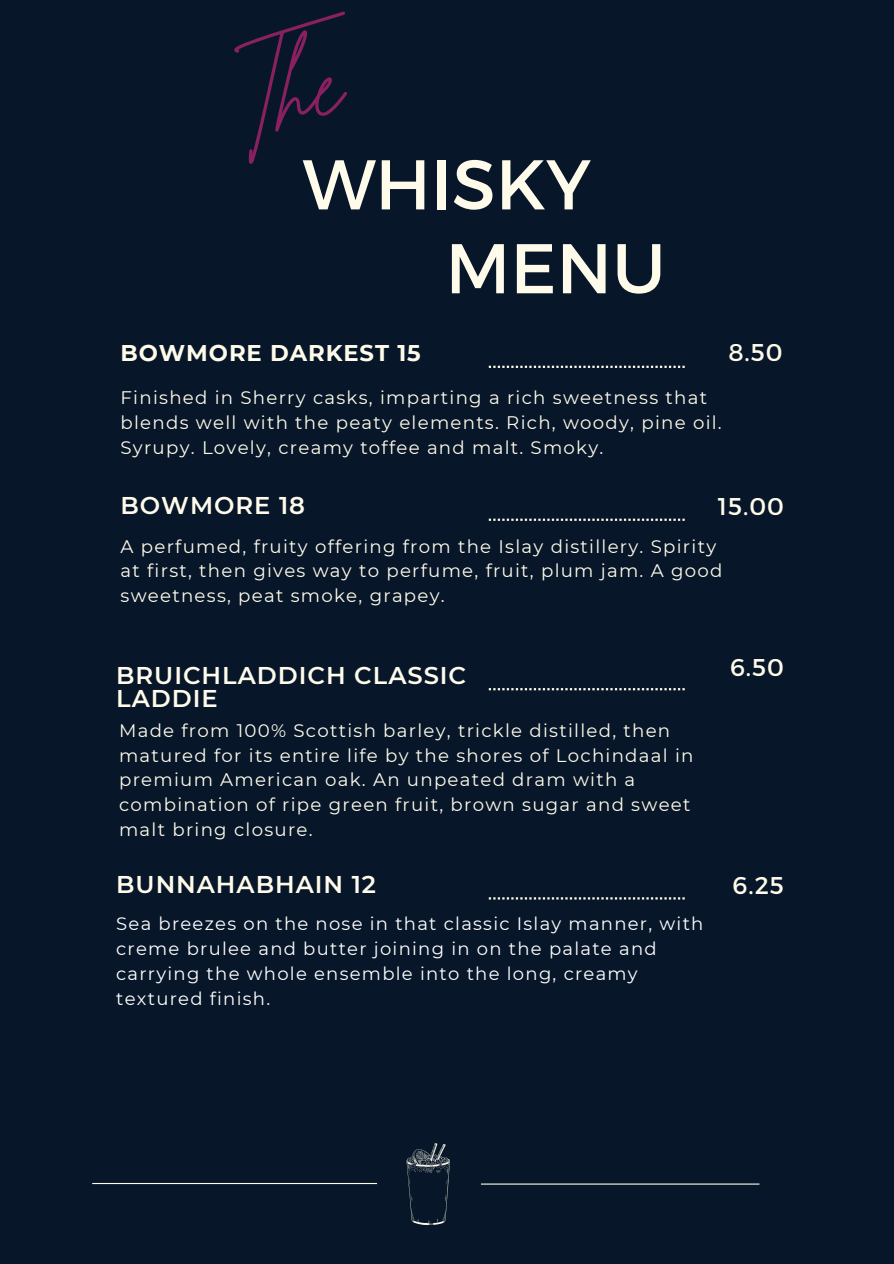
<style>
.page{position:relative;width:894px;height:1264px;background:#fff}
.page>*{position:absolute;margin:0;border:0;box-sizing:border-box;transform-origin:0 0}
.t1{font:85.2px "Brittany Signature";color:#892060}
.t2{font:70.2px "Montserrat";color:#fffbea}
.t3{font:600 24.15px/23.7px "Montserrat";letter-spacing:.04em;color:#fffbea}
.t4{font:24.15px "Montserrat";letter-spacing:.04em;color:#fffbea}
.t5{font:700 22.65px "Montserrat";letter-spacing:.04em;color:#fffbea}
.t6{font:18.15px/24.8px "Montserrat";letter-spacing:.07em;color:#fffbea}
.t7{font:18px/24.8px "Montserrat";letter-spacing:.07em;color:#fff}
</style>
<div class="page">
<div style="left:0;top:0;width:893px;height:1263px;background:#071629"></div>
<svg style="left:406px;top:1143px;width:44px;height:81px"></svg>
<hr style="left:92px;top:1182px;width:285px;height:1px;background:#fffbea">
<hr style="left:481px;top:1183px;width:278px;height:1px;background:#fffbea">
<svg style="left:488px;top:518px;width:196px;height:3px"></svg>
<svg style="left:488px;top:366px;width:196px;height:2px"></svg>
<svg style="left:488px;top:688px;width:196px;height:2px"></svg>
<svg style="left:488px;top:897px;width:196px;height:2px"></svg>
<h1 class="t1" style="left:234px;top:30px;width:112px">Th e</h1>
<h2 class="t2" style="left:302px;top:139px;width:290px">WHISKY</h2>
<h2 class="t2" style="left:445px;top:223px;width:222px">MENU</h2>
<h4 class="t4" style="left:728px;top:337px;width:56px">8.50</h4>
<h3 class="t5" style="left:120px;top:339px;width:301px">BOWMORE DARKEST 15</h3>
<p class="t6" style="left:120px;top:385px;width:602px">Finished in Sherry casks, imparting a rich sweetness that blends well with the peaty elements. Rich, woody, pine oil.<br>Syrupy. Lovely, creamy toffee and malt. Smoky.</p>
<h4 class="t3" style="left:120px;top:493px;width:186px">BOWMORE 18</h4>
<p class="t6" style="left:120px;top:533px;width:603px">A perfumed, fruity offering from the Islay distillery. Spirity at first, then gives way to perfume, fruit, plum jam. A good sweetness, peat smoke, grapey.</p>
<p class="t4" style="left:717px;top:491px;width:67px">15.00</p>
<h3 class="t3" style="left:116px;top:663px;width:351px">BRUICHLADDICH CLASSIC<br>LADDIE</h3>
<p class="t4" style="left:730px;top:651px;width:55px">6.50</p>
<h3 class="t6" style="left:119px;top:718px;width:575px">Made from 100% Scottish barley, trickle distilled, then matured for its entire life by the shores of Lochindaal in premium American oak. An unpeated dram with a combination of ripe green fruit, brown sugar and sweet malt bring closure.</h3>
<p class="t3" style="left:116px;top:872px;width:261px">BUNNAHABHAIN 12</p>
<h4 class="t4" style="left:732px;top:869px;width:53px">6.25</h4>
<p class="t7" style="left:116px;top:911px;width:588px">Sea breezes on the nose in that classic Islay manner, with creme brulee and butter joining in on the palate and carrying the whole ensemble into the long, creamy textured finish.</p>
</div>
